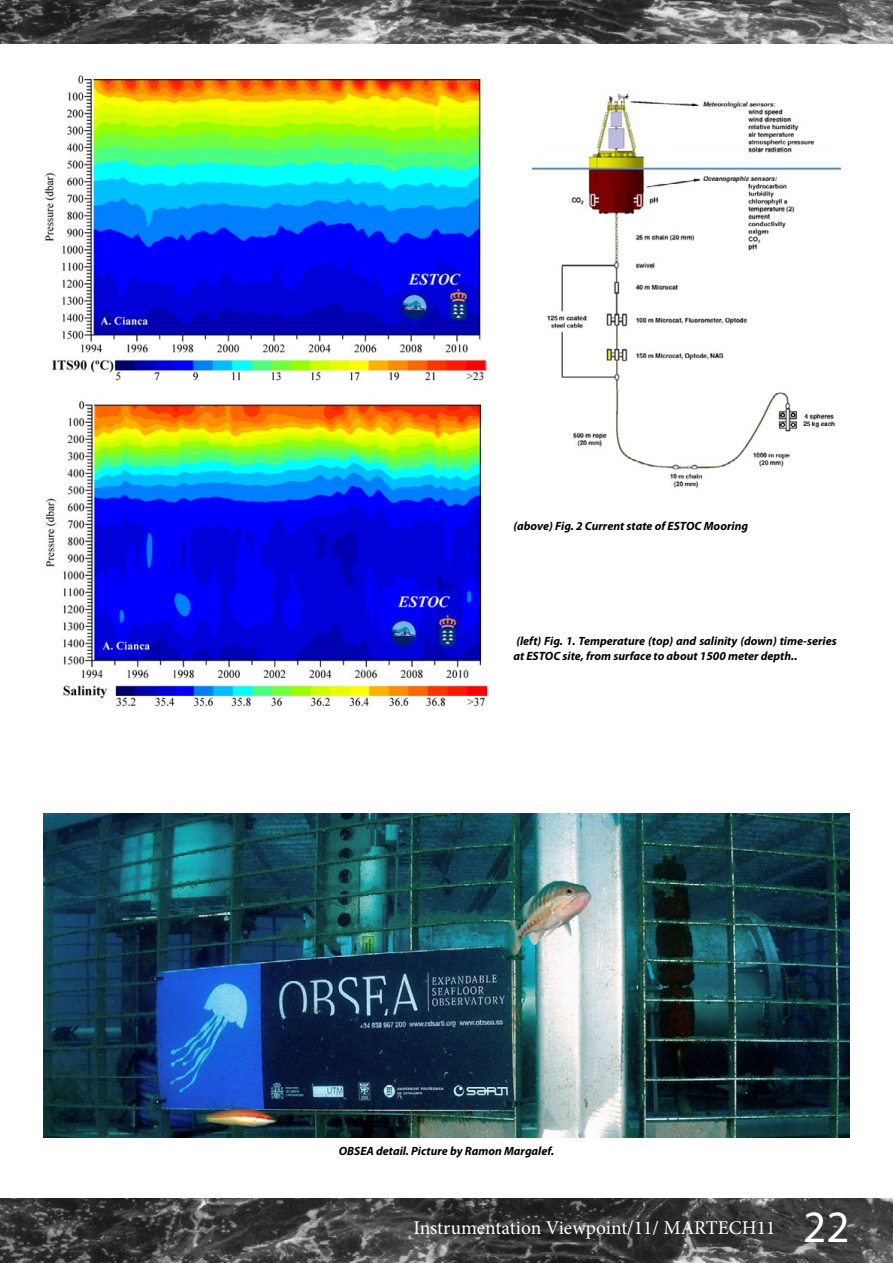
<style>
.page{position:relative;width:893px;height:1263px;background:#fff}
.page>*{position:absolute;margin:0;border:0;box-sizing:border-box;transform-origin:0 0}
.t1{font:45px "Myriad Pro";color:#fff}
.t2{font:19.5px "Minion Pro";color:#fff}
.t3{font:italic 700 12px/14.4px "Myriad Pro";color:#000}
</style>
<div class="page">
<img style="left:0;top:0;width:893px;height:43px">
<img style="left:0;top:1198px;width:893px;height:65px">
<img style="left:44px;top:75px;width:442px;height:632px">
<img style="left:533px;top:93px;width:308px;height:395px">
<img style="left:44px;top:813px;width:805px;height:324px">
<p class="t3" style="left:513px;top:519px;width:236px">(above) Fig. 2 Current state of ESTOC Mooring</p>
<p class="t3" style="left:513px;top:634px;width:325px">(left) Fig. 1. Temperature (top) and salinity (down) time-series at ESTOC site, from surface to about 1500 meter depth..</p>
<p class="t3" style="left:339px;top:1144px;width:217px">OBSEA detail. Picture by Ramon Margalef.</p>
<h2 class="t2" style="left:413px;top:1214px;width:364px">Instrumentation Viewpoint/11/ MARTECH11</h2>
<h1 class="t1" style="left:803px;top:1199px;width:48px">22</h1>
</div>
